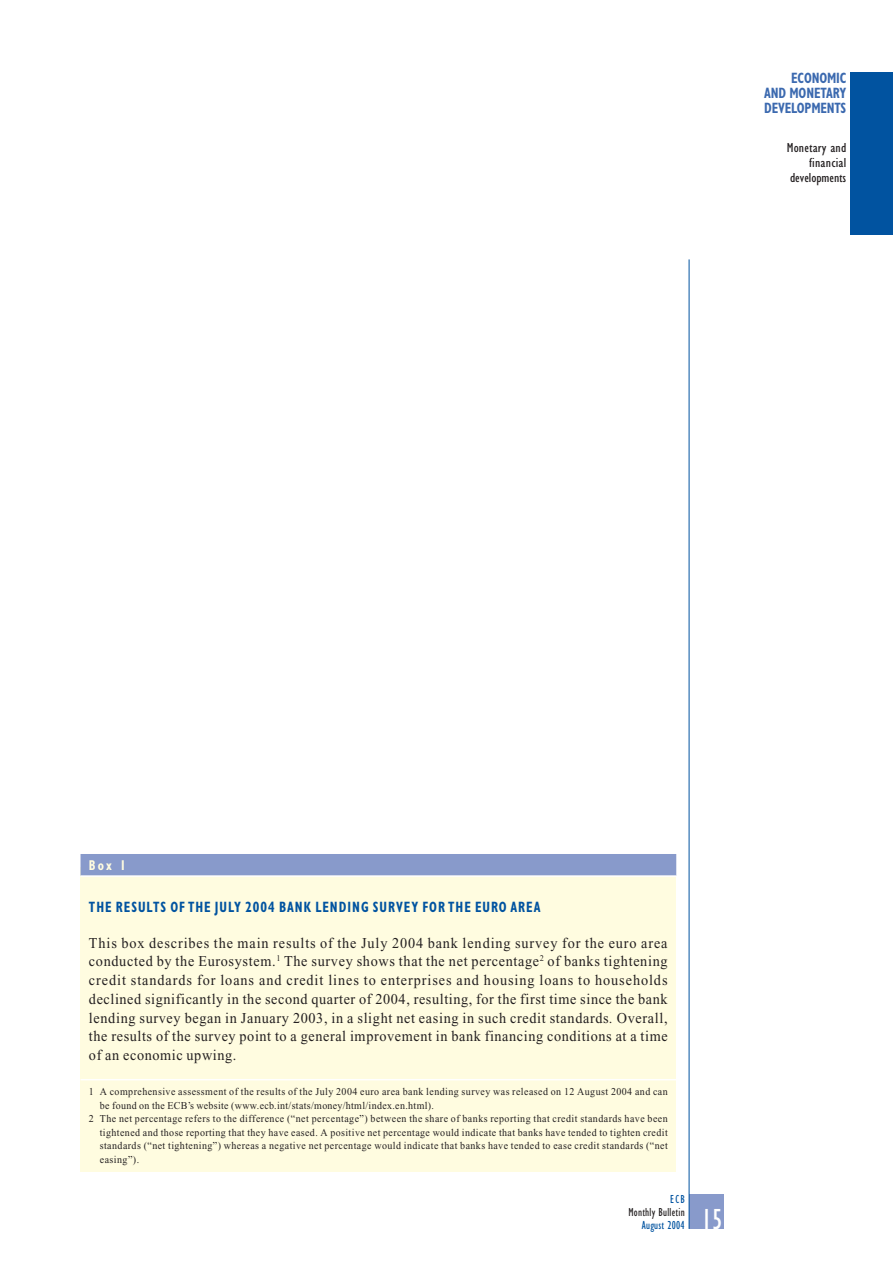
<style>
.page{position:relative;width:893px;height:1263px;background:#fff}
.page>*{position:absolute;margin:0;border:0;box-sizing:border-box;transform-origin:0 0}
.t1{font:condensed 30px "Gill Sans";color:#fff;scale:.95 1}
.t2{font:15px/18.8px "Times New Roman";letter-spacing:.04em;color:#231f20;text-align:justify;scale:.95 1}
.t3{font:700 condensed 15px "Gill Sans";letter-spacing:.08em;color:#0153a0;scale:.85 1}
.t4{font:700 condensed 15px/15px "Gill Sans";letter-spacing:-.015em;color:#3b69af;text-align:justify;scale:.85 1}
.t5{font:700 condensed 14.25px "Gill Sans";color:#fffce0;scale:.85 1}
.t6{font:condensed 13.5px/15px "Gill Sans";letter-spacing:.01em;color:#231f20;text-align:right;scale:1.1 1}
.t7{font:condensed 12px "Gill Sans";letter-spacing:.02em;color:#231f20;scale:.95 1}
.t8{font:condensed 12px "Gill Sans";letter-spacing:.015em;color:#0153a0;scale:.95 1}
.t9{font:10.5px "Times New Roman";letter-spacing:.045em;color:#231f20;scale:.95 1}
.s1{font-style:italic}
</style>
<div class="page">
<div style="left:850px;top:72px;width:42px;height:163px;background:#0153a0"></div>
<div style="left:689px;top:1195px;width:34px;height:34px;background:#889acb"></div>
<hr style="left:688px;top:259px;width:1px;height:970px;background:#0153a0">
<div style="left:81px;top:867px;width:595px;height:305px;background:#fffce0"></div>
<div style="left:80px;top:854px;width:596px;height:22px;background:#889acb"></div>
<hr style="left:80px;top:875px;width:596px;height:2px;background:#fff">
<hr style="left:80px;top:1079px;width:596px;height:1px;background:#fff">
<h2 class="t4" style="left:764px;top:72px;width:98px;text-indent:27px">ECONOMIC AND MONETARY DEVELOPMENTS</h2>
<p class="t6" style="left:786px;top:141px;width:56px">Monetary and financial developments</p>
<h3 class="t5" style="left:89px;top:860px;width:45px">Box 1</h3>
<h2 class="t3" style="left:89px;top:902px;width:532px">THE RESULTS OF THE JULY 2004 BANK LENDING SURVEY FOR THE EURO AREA</h2>
<p class="t2" style="left:89px;top:935px;width:610px">This box describes the main results of the July 2004 bank lending survey for the euro area conducted by the Eurosystem.<sup>1</sup> The survey shows that the net percentage<sup>2</sup> of banks tightening credit standards for loans and credit lines to enterprises and housing loans to households declined significantly in the second quarter of 2004, resulting, for the first time since the bank lending survey began in January 2003, in a slight net easing in such credit standards<span class="s1">.</span> Overall, the results of the survey point to a general improvement in bank financing conditions at a time of an economic upwing.</p>
<p class="t9" style="left:89px;top:1088px;width:610px">1 A comprehensive assessment of the results of the July 2004 euro area bank lending survey was released on 12 August 2004 and can</p>
<p class="t9" style="left:100px;top:1101px;width:353px">be found on the ECB’s website (www.ecb.int/stats/money/html/index.en.html).</p>
<p class="t9" style="left:89px;top:1115px;width:610px">2 The net percentage refers to the difference (“net percentage”) between the share of banks reporting that credit standards have been</p>
<p class="t9" style="left:100px;top:1128px;width:599px">tightened and those reporting that they have eased. A positive net percentage would indicate that banks have tended to tighten credit</p>
<p class="t9" style="left:100px;top:1142px;width:599px">standards (“net tightening”) whereas a negative net percentage would indicate that banks have tended to ease credit standards (“net</p>
<p class="t9" style="left:100px;top:1155px;width:43px">easing”).</p>
<p class="t8" style="left:670px;top:1195px;width:17px">ECB</p>
<p class="t7" style="left:628px;top:1208px;width:61px">Monthly Bulletin</p>
<p class="t8" style="left:642px;top:1220px;width:46px">August 2004</p>
<h1 class="t1" style="left:701px;top:1208px;width:23px">15</h1>
</div>
